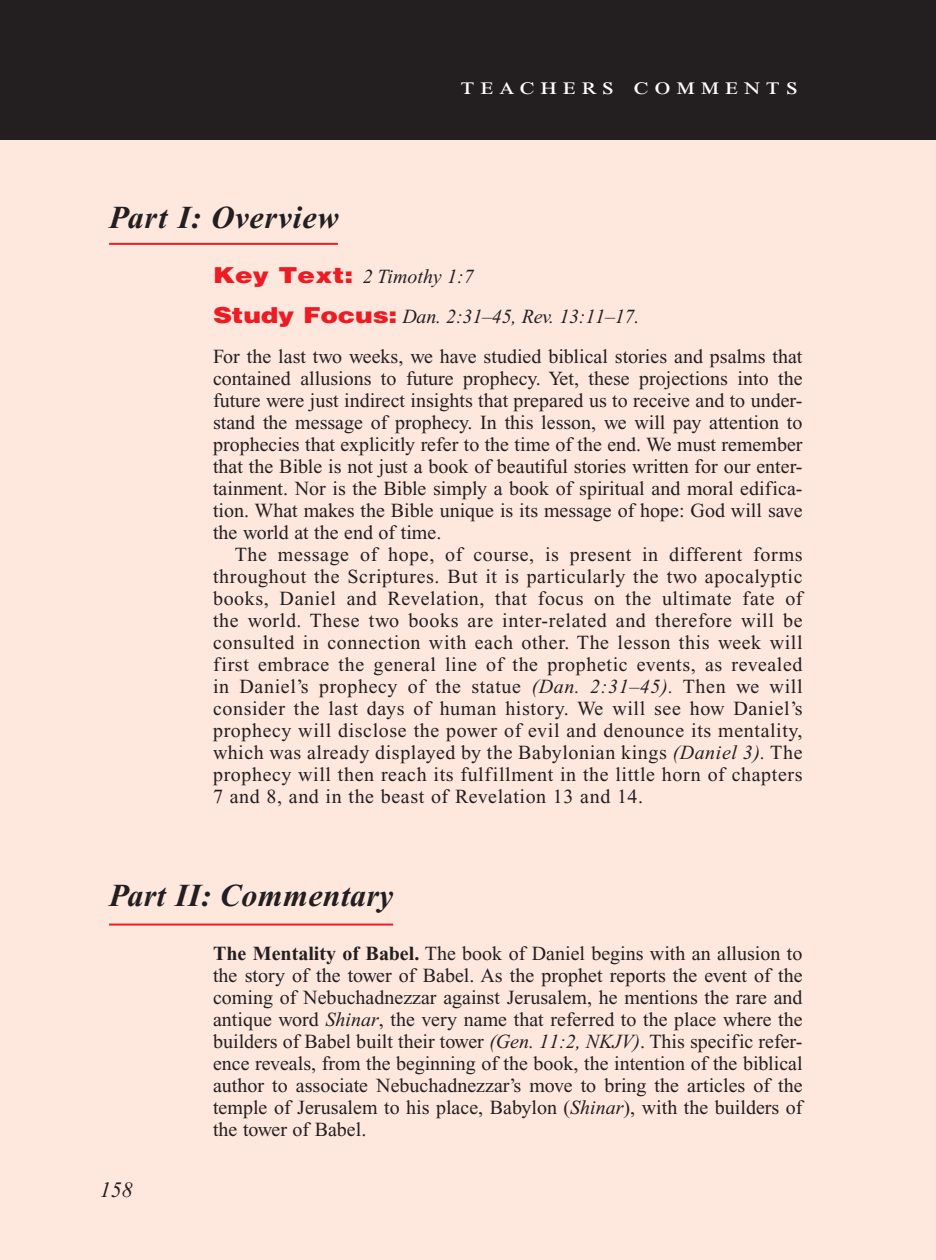
<style>
.page{position:relative;width:936px;height:1260px;background:#fff}
.page>*{position:absolute;margin:0;border:0;box-sizing:border-box;transform-origin:0 0}
.Main_Head_Teachers_C{font:italic 700 32px "Times New Roman PS Std";letter-spacing:.01em;color:#231f20}
.Teachers_Comments_He{font:24px "Times New Roman PS Std";letter-spacing:.2em;color:#fff;scale:1.2 1}
.PageNumbers{font:italic 22px "Times New Roman PS Std";color:#231f20}
.Objectives_Body_Text{font:20px/22px "Times New Roman PS Std";color:#231f20;text-align:justify}
.Objectives_Body_Text-2{font:italic 20px "Times New Roman PS Std";letter-spacing:-.01em;color:#231f20}
.s1{font-family:"Helvetica LT Std";font-weight:900;font-style:normal;font-size:22px;color:#ed1c24}
.s2{font-style:italic}
.s3{font-weight:700}
</style>
<div class="page">
<div style="left:0;top:136px;width:936px;height:1124px;background:#fee7dd"></div>
<hr style="left:109px;top:243px;width:229px;height:2px;background:#ed1c24">
<hr style="left:109px;top:924px;width:284px;height:2px;background:#ed1c24">
<div style="left:0;top:0;width:936px;height:140px;background:#231f20"></div>
<p class="Teachers_Comments_He" style="left:461px;top:73px;width:283px">teachers comments</p>
<p class="Main_Head_Teachers_C" style="left:109px;top:200px;width:231px">Part I: Overview</p>
<p class="Objectives_Body_Text-2" style="left:213px;top:265px;width:262px"><span class="s1">Key Text:</span> 2 Timothy 1:7</p>
<p class="Objectives_Body_Text-2" style="left:213px;top:305px;width:428px"><span class="s1">Study Focus:</span> Dan. 2:31–45, Rev. 13:11–17.</p>
<p class="Objectives_Body_Text" style="left:213px;top:345px;width:591px">For the last two weeks, we have studied biblical stories and psalms that contained allusions to future prophecy. Yet, these projections into the future were just indirect insights that prepared us to receive and to under&shy;stand the message of prophecy. In this lesson, we will pay attention to prophecies that explicitly refer to the time of the end. We must remember that the Bible is not just a book of beautiful stories written for our enter&shy;tainment. Nor is the Bible simply a book of spiritual and moral edifica&shy;tion. What makes the Bible unique is its message of hope: God will save the world at the end of time.</p>
<p class="Objectives_Body_Text" style="left:213px;top:543px;width:591px;text-indent:22px">The message of hope, of course, is present in different forms throughout the Scriptures. But it is particularly the two apocalyptic books, Daniel and Revelation, that focus on the ultimate fate of the world. These two books are inter-related and therefore will be consulted in connection with each other. The lesson this week will first embrace the general line of the prophetic events, as revealed in Daniel’s prophecy of the statue <span class="s2">(Dan. 2:31–45).</span> Then we will consider the last days of human history. We will see how Daniel’s prophecy will disclose the power of evil and denounce its mentality, which was already displayed by the Babylonian kings <span class="s2">(Daniel 3).</span> The prophecy will then reach its fulfillment in the little horn of chapters 7 and 8, and in the beast of Revelation 13 and 14.</p>
<p class="Main_Head_Teachers_C" style="left:109px;top:878px;width:286px">Part II: Commentary</p>
<p class="Objectives_Body_Text" style="left:213px;top:942px;width:591px"><span class="s3">The Mentality of Babel.</span> The book of Daniel begins with an allusion to the story of the tower of Babel. As the prophet reports the event of the coming of Nebuchadnezzar against Jerusalem, he mentions the rare and antique word <span class="s2">Shinar</span>, the very name that referred to the place where the builders of Babel built their tower <span class="s2">(Gen. 11:2, NKJV)</span>. This specific refer&shy;ence reveals, from the beginning of the book, the intention of the biblical author to associate Nebuchadnezzar’s move to bring the articles of the temple of Jerusalem to his place, Babylon (<span class="s2">Shinar</span>), with the builders of the tower of Babel.</p>
<p class="PageNumbers" style="left:100px;top:1178px;width:34px">158</p>
</div>
